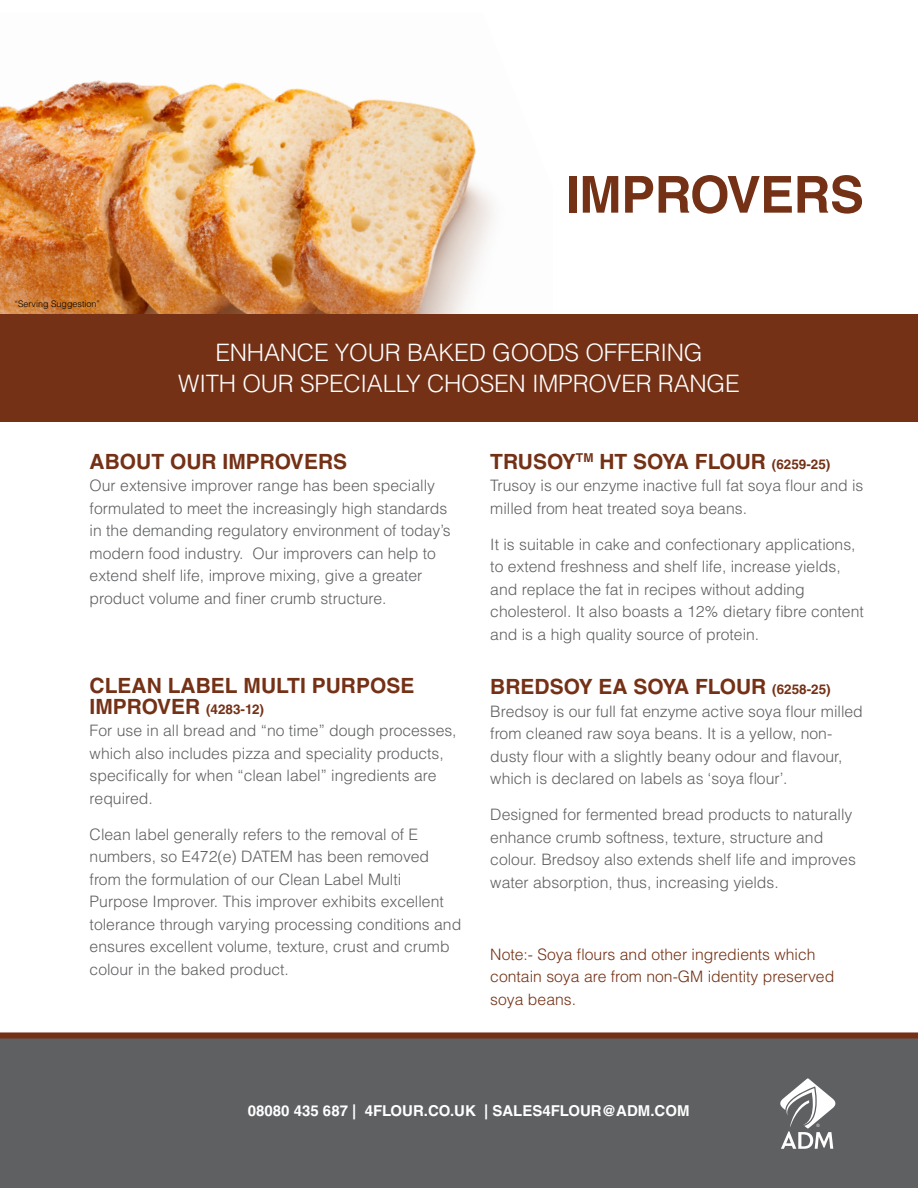
<style>
.page{position:relative;width:918px;height:1188px;background:#fff}
.page>*{position:absolute;margin:0;border:0;box-sizing:border-box;transform-origin:0 0}
.t1{font:700 51px "Helvetica LT Std";letter-spacing:-.01em;color:#743116}
.t2{font:300 24px/31.5px "Helvetica LT Std";letter-spacing:-.01em;color:#fff;text-align:center}
.t3{font:700 21px "Helvetica LT Std";color:#743116}
.t4{font:300 15.75px/22.5px "Helvetica LT Std";color:#5f6062}
.t5{font:300 15.75px/22.5px "Helvetica LT Std";color:#743116}
.t6{font:700 15px "Helvetica LT Std";color:#fff}
.t7{font:700 13.5px "Helvetica LT Std";color:#743116}
.t8{font:300 9px "Helvetica LT Std";color:#000}
.s1{font-size:21px}
.s2{font-size:13.5px}
</style>
<div class="page">
<img style="left:0;top:80px;width:495px;height:234px">
<div style="left:0;top:1036px;width:918px;height:152px;background:#5f6062"></div>
<svg style="left:780px;top:1078px;width:55px;height:71px"></svg>
<div style="left:0;top:314px;width:918px;height:108px;background:#743116"></div>
<div style="left:0;top:1032px;width:918px;height:6px;background:#743116"></div>
<p class="t8" style="left:15px;top:298px;width:87px">“Serving Suggestion”</p>
<h1 class="t1" style="left:566px;top:164px;width:300px">IMPROVERS</h1>
<h2 class="t2" style="left:178px;top:336px;width:563px">ENHANCE YOUR BAKED GOODS OFFERING<br>WITH OUR SPECIALLY CHOSEN IMPROVER RANGE</h2>
<h3 class="t3" style="left:90px;top:448px;width:259px">ABOUT OUR IMPROVERS</h3>
<p class="t4" style="left:90px;top:474px;width:362px">Our extensive improver range has been specially formulated to meet the increasingly high standards in the demanding regulatory environment of today’s modern food industry. Our improvers can help to extend shelf life, improve mixing, give a greater product volume and finer crumb structure.</p>
<h3 class="t3" style="left:90px;top:673px;width:326px">CLEAN LABEL MULTI PURPOSE</h3>
<p class="t7" style="left:90px;top:701px;width:176px"><span class="s1">IMPROVER</span> (4283-12)</p>
<p class="t4" style="left:90px;top:719px;width:369px">For use in all bread and “no time” dough processes, which also includes pizza and speciality products, specifically for when “clean label” ingredients are required.</p>
<p class="t4" style="left:90px;top:823px;width:373px">Clean label generally refers to the removal of E numbers, so E472(e) DATEM has been removed from the formulation of our Clean Label Multi Purpose Improver. This improver exhibits excellent tolerance through varying processing conditions and ensures excellent volume, texture, crust and crumb colour in the baked product.</p>
<h3 class="t3" style="left:490px;top:448px;width:342px">TRUSOY<sup>TM</sup> HT SOYA FLOUR <span class="s2">(6259-25)</span></h3>
<p class="t4" style="left:490px;top:474px;width:375px">Trusoy is our enzyme inactive full fat soya flour and is milled from heat treated soya beans.</p>
<p class="t4" style="left:490px;top:533px;width:375px">It is suitable in cake and confectionary applications, to extend freshness and shelf life, increase yields, and replace the fat in recipes without adding cholesterol. It also boasts a 12% dietary fibre content and is a high quality source of protein.</p>
<h3 class="t3" style="left:490px;top:674px;width:342px">BREDSOY EA SOYA FLOUR <span class="s2">(6258-25)</span></h3>
<p class="t4" style="left:490px;top:700px;width:374px">Bredsoy is our full fat enzyme active soya flour milled from cleaned raw soya beans. It is a yellow, non&shy;dusty flour with a slightly beany odour and flavour, which is declared on labels as ‘soya flour’.</p>
<p class="t4" style="left:490px;top:803px;width:367px">Designed for fermented bread products to naturally enhance crumb softness, texture, structure and colour. Bredsoy also extends shelf life and improves water absorption, thus, increasing yields.</p>
<p class="t5" style="left:490px;top:943px;width:346px">Note:- Soya flours and other ingredients which contain soya are from non-GM identity preserved soya beans.</p>
<p class="t6" style="left:248px;top:1101px;width:443px">08080 435 687 | 4FLOUR.CO.UK | SALES4FLOUR@ADM.COM</p>
</div>
